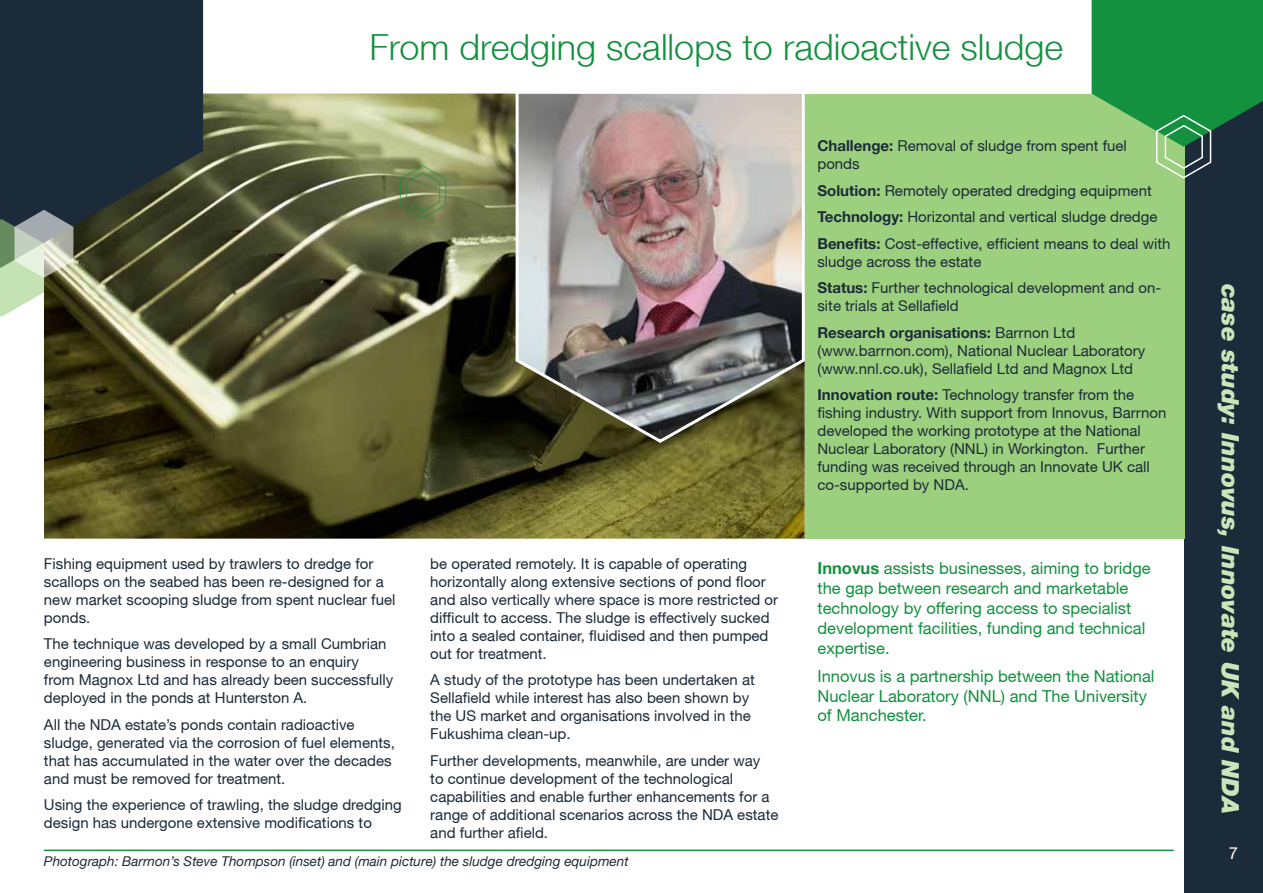
<style>
.page{position:relative;width:1263px;height:893px;background:#fff}
.page>*{position:absolute;margin:0;border:0;box-sizing:border-box;transform-origin:0 0}
.t1{font:300 36px "Helvetica Neue";color:#13913e}
.t2{font:italic 900 24px "Helvetica Neue";color:#cce4ba}
.t3{font:16.5px/19.8px "Helvetica Neue";color:#13913e}
.t4{font:16.5px "Helvetica Neue";color:#fff}
.t5{font:15px/18px "Helvetica Neue";color:#1c2b39}
.t6{font:italic 13.5px "Helvetica Neue";color:#1c2b39}
.s1{font-weight:700}
</style>
<div class="page">
<div style="left:1184px;top:0;width:79px;height:893px;background:#1c2b39"></div>
<img style="left:44px;top:94px;width:761px;height:445px">
<div style="left:805px;top:94px;width:379px;height:445px;background:#9ccf7e"></div>
<svg style="left:398px;top:164px;width:49px;height:56px;background:#778656"></svg>
<hr style="left:44px;top:850px;width:1130px;height:1px;background:#13913e">
<img style="left:514px;top:93px;width:291px;height:352px">
<svg style="left:1091px;top:0;width:172px;height:179px"></svg>
<svg style="left:0;top:0;width:203px;height:268px;background:#243036"></svg>
<svg style="left:0;top:210px;width:73px;height:107px;background:#9ba893"></svg>
<h1 class="t1" style="left:369px;top:25px;width:695px">From dredging scallops to radioactive sludge</h1>
<p class="t5" style="left:44px;top:554px;width:353px">Fishing equipment used by trawlers to dredge for scallops on the seabed has been re-designed for a new market scooping sludge from spent nuclear fuel ponds.</p>
<p class="t5" style="left:44px;top:635px;width:351px">The technique was developed by a small Cumbrian engineering business in response to an enquiry from Magnox Ltd and has already been successfully deployed in the ponds at Hunterston A.</p>
<p class="t5" style="left:44px;top:715px;width:352px">All the NDA estate’s ponds contain radioactive sludge, generated via the corrosion of fuel elements, that has accumulated in the water over the decades and must be removed for treatment.</p>
<p class="t5" style="left:44px;top:796px;width:359px">Using the experience of trawling, the sludge dredging design has undergone extensive modifications to</p>
<p class="t5" style="left:430px;top:554px;width:349px">be operated remotely. It is capable of operating horizontally along extensive sections of pond floor and also vertically where space is more restricted or difficult to access. The sludge is effectively sucked into a sealed container, fluidised and then pumped out for treatment.</p>
<p class="t5" style="left:430px;top:671px;width:326px">A study of the prototype has been undertaken at Sellafield while interest has also been shown by the US market and organisations involved in the Fukushima clean-up.</p>
<p class="t5" style="left:430px;top:751px;width:350px">Further developments, meanwhile, are under way<br>to continue development of the technological capabilities and enable further enhancements for a range of additional scenarios across the NDA estate and further afield.</p>
<p class="t6" style="left:44px;top:853px;width:586px">Photograph: Barrnon’s Steve Thompson (inset) and (main picture) the sludge dredging equipment</p>
<p class="t5" style="left:817px;top:137px;width:311px"><span class="s1">Challenge:</span> Removal of sludge from spent fuel ponds</p>
<p class="t5" style="left:817px;top:177px;width:355px;line-height:26.5px"><span class="s1">Solution:</span> Remotely operated dredging equipment<br><span class="s1">Technology:</span> Horizontal and vertical sludge dredge<br><span class="s1">Benefits:</span> Cost-effective, efficient means to deal with</p>
<p class="t5" style="left:817px;top:248px;width:345px;line-height:26.5px">sludge across the estate<br><span class="s1">Status:</span> Further technological development and on-</p>
<p class="t5" style="left:817px;top:292px;width:259px;line-height:26.5px">site trials at Sellafield<br><span class="s1">Research organisations:</span> Barrnon Ltd</p>
<p class="t5" style="left:817px;top:341px;width:329px">(www.barrnon.com), National Nuclear Laboratory (www.nnl.co.uk), Sellafield Ltd and Magnox Ltd</p>
<p class="t5" style="left:817px;top:386px;width:350px"><span class="s1">Innovation route:</span> Technology transfer from the fishing industry. With support from Innovus, Barrnon developed the working prototype at the National Nuclear Laboratory (NNL) in Workington. Further funding was received through an Innovate UK call co-supported by NDA.</p>
<p class="t3" style="left:817px;top:558px;width:335px"><span class="s1">Innovus</span> assists businesses, aiming to bridge the gap between research and marketable technology by offering access to specialist development facilities, funding and technical expertise.</p>
<p class="t3" style="left:817px;top:666px;width:339px">Innovus is a partnership between the National<br>Nuclear Laboratory (NNL) and The University of Manchester.</p>
<h2 class="t2" style="left:1245px;top:284px;width:534px;rotate:90deg">case study: Innovus, Innovate UK and NDA</h2>
<p class="t4" style="left:1229px;top:843px;width:11px">7</p>
</div>
